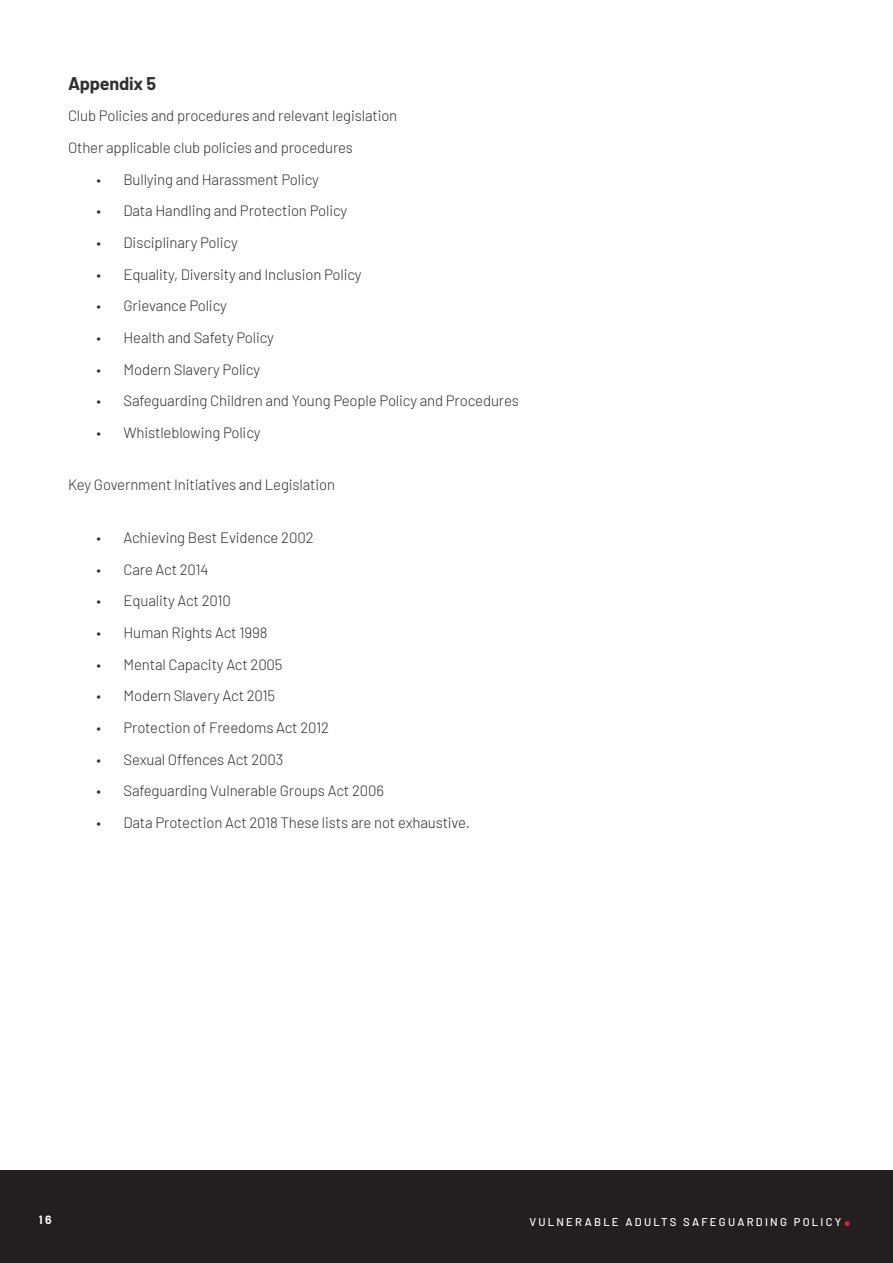
<style>
.page{position:relative;width:893px;height:1263px;background:#fff}
.page>*{position:absolute;margin:0;border:0;box-sizing:border-box;transform-origin:0 0}
.t1{font:700 30px "Barlow";color:#ec2127}
.Standard_Paragraph_setting{font:700 18px "Barlow";letter-spacing:-.01em;color:#312f30}
.Standard_Paragraph_setting-2{font:300 15px "Barlow";letter-spacing:-.01em;color:#312f30}
.t2{font:500 11.25px "Barlow";letter-spacing:.2em;color:#fff}
.t3{font:300 11.25px "Cocogoose Narrow";color:#fff}
</style>
<div class="page">
<div style="left:0;top:1170px;width:893px;height:93px;background:#231f20"></div>
<p class="Standard_Paragraph_setting" style="left:68px;top:70px;width:90px">Appendix 5</p>
<p class="Standard_Paragraph_setting-2" style="left:68px;top:105px;width:331px">Club Policies and procedures and relevant legislation</p>
<p class="Standard_Paragraph_setting-2" style="left:68px;top:137px;width:287px">Other applicable club policies and procedures</p>
<p class="Standard_Paragraph_setting-2" style="left:97px;top:169px;width:224px">• Bullying and Harassment Policy</p>
<p class="Standard_Paragraph_setting-2" style="left:97px;top:200px;width:252px">• Data Handling and Protection Policy</p>
<p class="Standard_Paragraph_setting-2" style="left:97px;top:232px;width:143px">• Disciplinary Policy</p>
<p class="Standard_Paragraph_setting-2" style="left:97px;top:263px;width:267px">• Equality, Diversity and Inclusion Policy</p>
<p class="Standard_Paragraph_setting-2" style="left:97px;top:295px;width:132px">• Grievance Policy</p>
<p class="Standard_Paragraph_setting-2" style="left:97px;top:327px;width:179px">• Health and Safety Policy</p>
<p class="Standard_Paragraph_setting-2" style="left:97px;top:358px;width:165px">• Modern Slavery Policy</p>
<p class="Standard_Paragraph_setting-2" style="left:97px;top:390px;width:424px">• Safeguarding Children and Young People Policy and Procedures</p>
<p class="Standard_Paragraph_setting-2" style="left:97px;top:422px;width:166px">• Whistleblowing Policy</p>
<p class="Standard_Paragraph_setting-2" style="left:68px;top:474px;width:269px">Key Government Initiatives and Legislation</p>
<p class="Standard_Paragraph_setting-2" style="left:97px;top:527px;width:219px">• Achieving Best Evidence 2002</p>
<p class="Standard_Paragraph_setting-2" style="left:97px;top:558px;width:114px">• Care Act 2014</p>
<p class="Standard_Paragraph_setting-2" style="left:97px;top:590px;width:136px">• Equality Act 2010</p>
<p class="Standard_Paragraph_setting-2" style="left:97px;top:622px;width:172px">• Human Rights Act 1998</p>
<p class="Standard_Paragraph_setting-2" style="left:97px;top:653px;width:187px">• Mental Capacity Act 2005</p>
<p class="Standard_Paragraph_setting-2" style="left:97px;top:685px;width:180px">• Modern Slavery Act 2015</p>
<p class="Standard_Paragraph_setting-2" style="left:97px;top:717px;width:234px">• Protection of Freedoms Act 2012</p>
<p class="Standard_Paragraph_setting-2" style="left:97px;top:748px;width:188px">• Sexual Offences Act 2003</p>
<p class="Standard_Paragraph_setting-2" style="left:97px;top:780px;width:289px">• Safeguarding Vulnerable Groups Act 2006</p>
<p class="Standard_Paragraph_setting-2" style="left:97px;top:812px;width:375px">• Data Protection Act 2018 These lists are not exhaustive.</p>
<p class="t3" style="left:39px;top:1212px;width:14px">16</p>
<p class="t2" style="left:529px;top:1213px;width:313px">VULNERABLE ADULTS SAFEGUARDING POLICY</p>
<h1 class="t1" style="left:843px;top:1192px;width:10px">.</h1>
</div>
